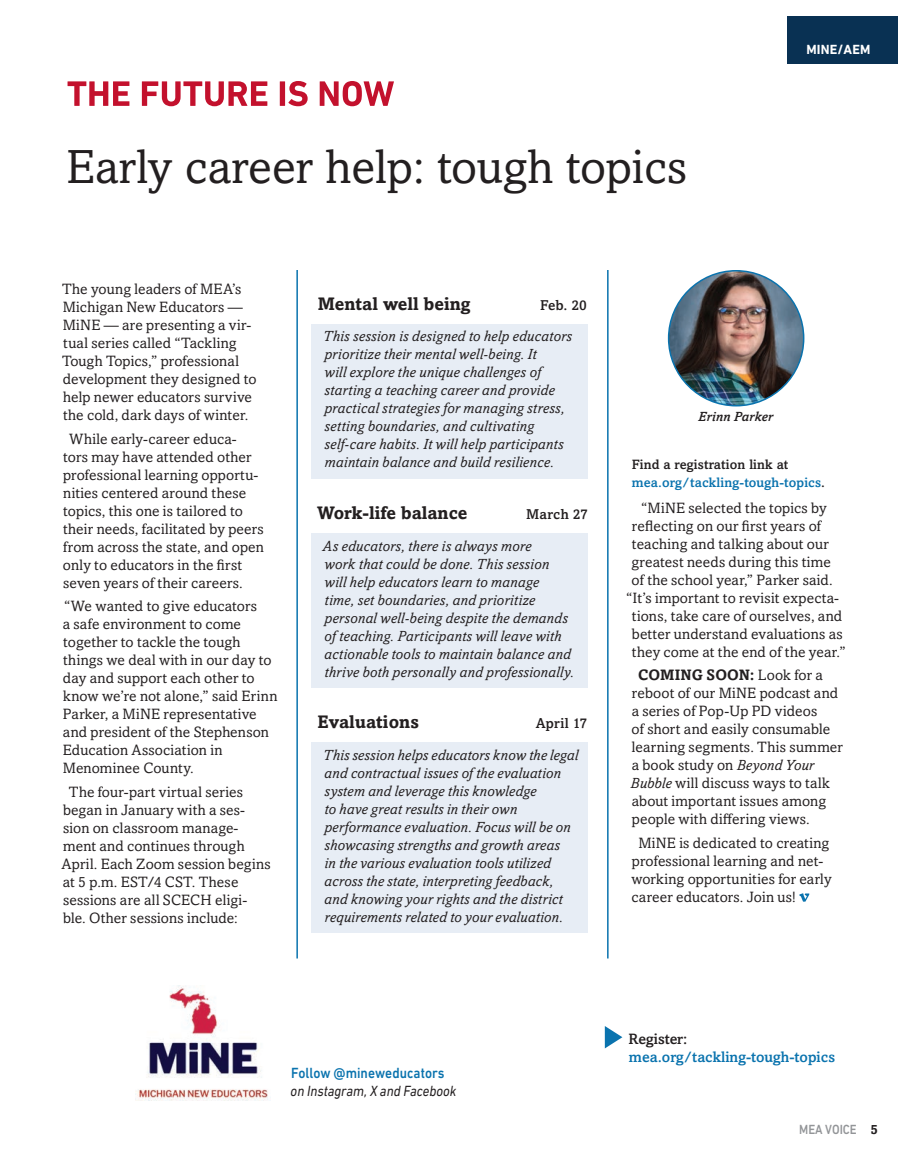
<style>
.page{position:relative;width:905px;height:1161px;background:#fff}
.page>*{position:absolute;margin:0;border:0;box-sizing:border-box;transform-origin:0 0}
.P-style_TITLE{font:48px "Amasis MT Pro";color:#231f20}
.P-style_SUBTITLE{font:700 18px "Amasis MT Pro";color:#231f20}
.P-style_INDENT{font:15px/18px "Amasis MT Pro";letter-spacing:.01em;color:#231f20}
.P-style_blue_shaded{font:italic 15px/18px "Amasis MT Pro";letter-spacing:.01em;color:#231f20}
.P-style_INTRO{font:15px/18px "Amasis MT Pro";letter-spacing:.005em;color:#231f20}
.P-style_CAPTION{font:500 15px/18px "Amasis MT Pro";color:#0a73ae}
.P-style_INTRO-2{font:italic 15px "DIN Next LT Pro";color:#231f20;scale:.9 1}
.P-style_INTRO-3{font:500 15px "DIN Next LT Pro";letter-spacing:.005em;color:#0a73ae;scale:.9 1}
.P-style_SUBTITLE-2{font:500 14.25px "Amasis MT Pro";letter-spacing:.015em;color:#231f20}
.P-style_CAPTION-2{font:500 13.5px/18px "Amasis MT Pro";letter-spacing:.01em;color:#0a73ae}
.P-style_AUTHOR{font:italic 500 13.5px "Amasis MT Pro";color:#231f20}
.t1{font:500 13.5px "DIN Next LT Pro";color:#939598;scale:.9 1}
.P-style_SECTION{font:700 13.5px "DIN Next LT Pro";letter-spacing:.01em;color:#fff}
.s1{color:#231f20}
.s2{font-weight:700}
.s3{font-style:italic}
.s4{font-family:"Amasis MT Pro";font-weight:700;color:#231f20}
</style>
<div class="page">
<div style="left:787px;top:17px;width:111px;height:47px;background:#093153"></div>
<svg style="left:68px;top:81px;width:326px;height:25px"></svg>
<hr style="left:296px;top:270px;width:2px;height:688px;background:#0a73ae">
<svg style="left:799px;top:893px;width:10px;height:9px"></svg>
<div style="left:310px;top:742px;width:277px;height:191px;background:#e7edf5"></div>
<hr style="left:607px;top:270px;width:1px;height:688px;background:#0a73ae">
<div style="left:310px;top:533px;width:277px;height:155px;background:#e7edf5"></div>
<div style="left:310px;top:324px;width:277px;height:154px;background:#e7edf5"></div>
<img style="left:668px;top:271px;width:135px;height:135px;border-radius:68px">
<img style="left:135px;top:986px;width:133px;height:115px">
<svg style="left:604px;top:1026px;width:18px;height:22px"></svg>
<p class="P-style_TITLE" style="left:66px;top:139px;width:622px">Early career help: tough topics</p>
<p class="P-style_SECTION" style="left:806px;top:42px;width:65px">MINE/AEM</p>
<p class="P-style_INTRO" style="left:62px;top:280px;width:196px">The young leaders of MEA’s<br>Michigan New Educators —<br>MiNE — are presenting a vir‑ tual series called “Tackling<br>Tough Topics,” professional development they designed to help newer educators survive the cold, dark days of winter.</p>
<p class="P-style_INDENT" style="left:63px;top:430px;width:203px;text-indent:6px">While early‑career educa‑ tors may have attended other professional learning opportu‑ nities centered around these topics, this one is tailored to their needs, facilitated by peers from across the state, and open only to educators in the first seven years of their careers.</p>
<p class="P-style_INDENT" style="left:63px;top:597px;width:216px">“We wanted to give educators<br>a safe environment to come together to tackle the tough things we deal with in our day to day and support each other to know we’re not alone,” said Erinn<br>Parker, a MiNE representative and president of the Stephenson<br>Education Association in<br>Menominee County.</p>
<p class="P-style_INDENT" style="left:62px;top:783px;width:211px;text-indent:7px">The four‑part virtual series began in January with a ses‑ sion on classroom manage‑ ment and continues through<br>April. Each Zoom session begins at 5 p.m. EST/4 CST. These sessions are all SCECH eligi‑ ble. Other sessions include:</p>
<p class="P-style_SUBTITLE" style="left:318px;top:293px;width:154px">Mental well being</p>
<p class="P-style_SUBTITLE-2" style="left:540px;top:297px;width:48px">Feb. 20</p>
<p class="P-style_blue_shaded" style="left:323px;top:328px;width:250px">This session is designed to help educators prioritize their mental well‑being. It<br>will explore the unique challenges of starting a teaching career and provide practical strategies for managing stress, setting boundaries, and cultivating self‑care habits. It will help participants maintain balance and build resilience.</p>
<p class="P-style_SUBTITLE" style="left:317px;top:502px;width:152px">Work‑life balance</p>
<p class="P-style_SUBTITLE-2" style="left:526px;top:506px;width:63px">March 27</p>
<p class="P-style_blue_shaded" style="left:322px;top:537px;width:253px">As educators, there is always more<br>work that could be done. This session<br>will help educators learn to manage<br>time, set boundaries, and prioritize personal well‑being despite the demands of teaching. Participants will leave with actionable tools to maintain balance and thrive both personally and professionally.</p>
<p class="P-style_SUBTITLE" style="left:317px;top:711px;width:103px">Evaluations</p>
<p class="P-style_SUBTITLE-2" style="left:535px;top:715px;width:53px">April 17</p>
<p class="P-style_blue_shaded" style="left:323px;top:746px;width:257px">This session helps educators know the legal and contractual issues of the evaluation system and leverage this knowledge<br>to have great results in their own performance evaluation. Focus will be on showcasing strengths and growth areas<br>in the various evaluation tools utilized across the state, interpreting feedback, and knowing your rights and the district requirements related to your evaluation.</p>
<p class="P-style_AUTHOR" style="left:698px;top:409px;width:76px">Erinn Parker</p>
<p class="P-style_CAPTION-2" style="left:631px;top:455px;width:195px"><span class="s1">Find a registration link at </span>mea.org/tackling‑tough‑topics<span class="s1">.</span></p>
<p class="P-style_INDENT" style="left:641px;top:499px;width:187px">“MiNE selected the topics by</p>
<p class="P-style_INDENT" style="left:632px;top:517px;width:191px">reflecting on our first years of</p>
<p class="P-style_INDENT" style="left:632px;top:535px;width:198px">teaching and talking about our</p>
<p class="P-style_INDENT" style="left:631px;top:553px;width:201px">greatest needs during this time</p>
<p class="P-style_INDENT" style="left:631px;top:571px;width:203px">of the school year,” Parker said.</p>
<p class="P-style_INDENT" style="left:626px;top:589px;width:214px">“It’s important to revisit expecta‑</p>
<p class="P-style_INDENT" style="left:632px;top:607px;width:212px">tions, take care of ourselves, and</p>
<p class="P-style_INDENT" style="left:632px;top:625px;width:212px">better understand evaluations as</p>
<p class="P-style_INDENT" style="left:632px;top:643px;width:215px">they come at the end of the year.”</p>
<p class="P-style_INDENT" style="left:630px;top:666px;width:214px;text-indent:8px"><span class="s2">COMING SOON:</span> Look for a reboot of our MiNE podcast and a series of Pop‑Up PD videos<br>of short and easily consumable learning segments. This summer a book study on <span class="s3">Beyond Your<br>Bubble</span> will discuss ways to talk about important issues among people with differing views.</p>
<p class="P-style_INDENT" style="left:631px;top:834px;width:202px;text-indent:7px">MiNE is dedicated to creating professional learning and net‑ working opportunities for early career educators. Join us!</p>
<p class="P-style_INTRO-3" style="left:291px;top:1064px;width:172px">Follow @mineweducators</p>
<p class="P-style_INTRO-2" style="left:291px;top:1082px;width:186px">on Instagram, X and Facebook</p>
<p class="P-style_CAPTION" style="left:628px;top:1030px;width:208px"><span class="s1">Register: </span>mea.org/tackling‑tough‑topics</p>
<p class="t1" style="left:799px;top:1122px;width:89px">MEA VOICE <span class="s4">5</span></p>
</div>
